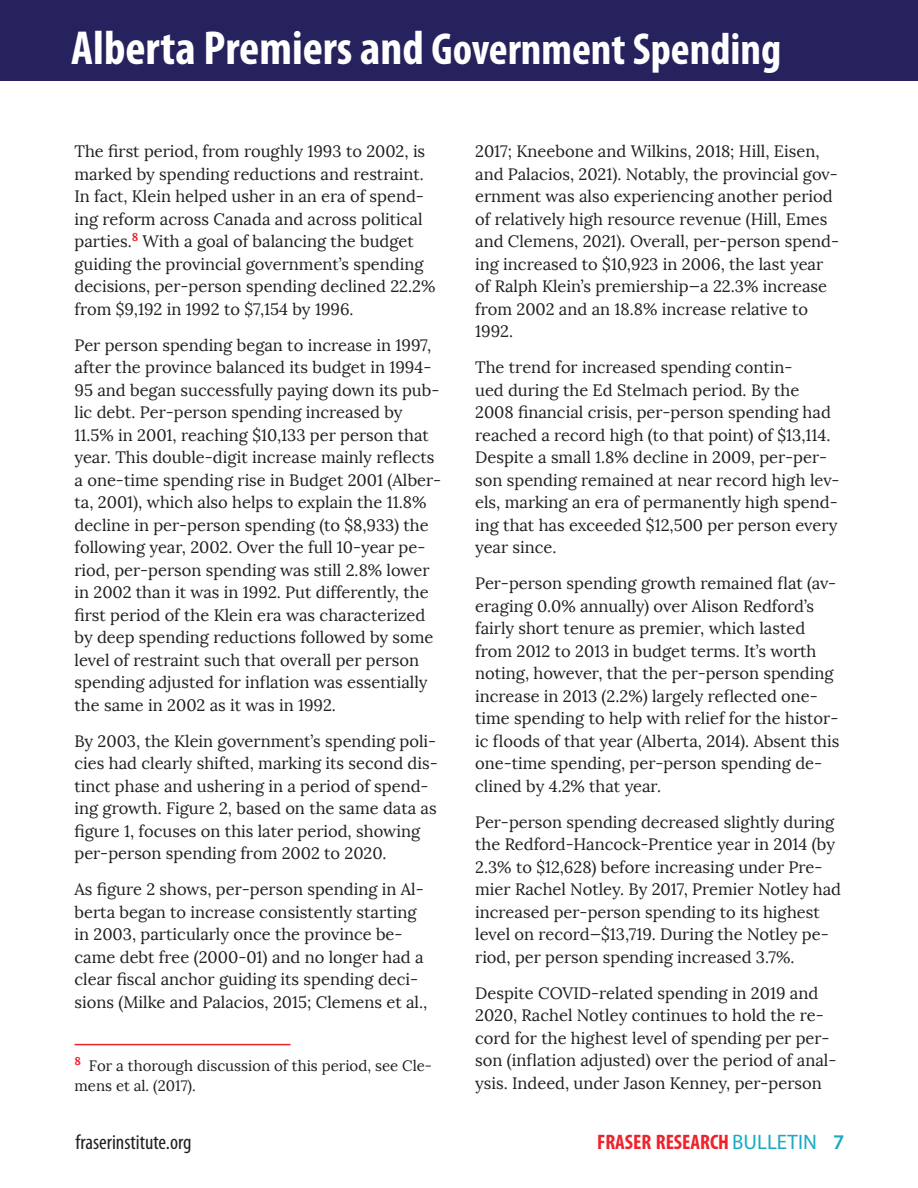
<style>
.page{position:relative;width:918px;height:1188px;background:#fff}
.page>*{position:absolute;margin:0;border:0;box-sizing:border-box;transform-origin:0 0}
.t1{font:700 condensed 48px "Myriad Pro";color:#fff}
.t2{font:700 condensed 21px "Myriad Pro";color:#ee222b}
.t3{font:condensed 21px "Myriad Pro";color:#231f20}
.t4{font:16.5px/22.5px "Lora";color:#231f20}
.Footnote{font:15px/19.5px "Lora";color:#231f20}
.s1{font-size:45px}
.s2{font-weight:400;font-stretch:normal;color:#1aaac4}
.s3{font-weight:600;font-stretch:normal;color:#1aaac4}
</style>
<div class="page">
<div style="left:0;top:0;width:918px;height:81px;background:#26225e"></div>
<hr style="left:75px;top:1044px;width:216px;height:1px;background:#ee222b">
<h1 class="t1" style="left:71px;top:18px;width:712px">Alberta Premiers and <span class="s1">Government Spending</span></h1>
<p class="t4" style="left:75px;top:141px;width:362px">The first period, from roughly 1993 to 2002, is marked by spending reductions and restraint.<br>In fact, Klein helped usher in an era of spend&shy;ing reform across Canada and across political parties.<sup>8</sup> With a goal of balancing the budget guiding the provincial government’s spending decisions, per-person spending declined 22.2% from $9,192 in 1992 to $7,154 by 1996.</p>
<p class="t4" style="left:75px;top:334px;width:368px">Per person spending began to increase in 1997, after the province balanced its budget in 1994- 95 and began successfully paying down its pub&shy;lic debt. Per-person spending increased by 11.5% in 2001, reaching $10,133 per person that year. This double-digit increase mainly reflects a one-time spending rise in Budget 2001 (Alber&shy;ta, 2001), which also helps to explain the 11.8% decline in per-person spending (to $8,933) the following year, 2002. Over the full 10-year pe&shy;riod, per-person spending was still 2.8% lower in 2002 than it was in 1992. Put differently, the first period of the Klein era was characterized by deep spending reductions followed by some level of restraint such that overall per person spending adjusted for inflation was essentially the same in 2002 as it was in 1992.</p>
<p class="t4" style="left:75px;top:730px;width:365px">By 2003, the Klein government’s spending poli&shy;cies had clearly shifted, marking its second dis&shy;tinct phase and ushering in a period of spend&shy;ing growth. Figure 2, based on the same data as figure 1, focuses on this later period, showing per-person spending from 2002 to 2020.</p>
<p class="t4" style="left:75px;top:879px;width:354px">As figure 2 shows, per-person spending in Al&shy;berta began to increase consistently starting in 2003, particularly once the province be&shy;came debt free (2000-01) and no longer had a clear fiscal anchor guiding its spending deci&shy;sions (Milke and Palacios, 2015; Clemens et al.,</p>
<p class="Footnote" style="left:75px;top:1056px;width:359px"><sup>8</sup> For a thorough discussion of this period, see Cle&shy;mens et al. (2017).</p>
<p class="t4" style="left:475px;top:141px;width:366px">2017; Kneebone and Wilkins, 2018; Hill, Eisen, and Palacios, 2021). Notably, the provincial gov&shy;ernment was also experiencing another period of relatively high resource revenue (Hill, Emes and Clemens, 2021). Overall, per-person spend&shy;ing increased to $10,923 in 2006, the last year of Ralph Klein’s premiership—a 22.3% increase from 2002 and an 18.8% increase relative to 1992.</p>
<p class="t4" style="left:475px;top:357px;width:366px">The trend for increased spending contin-<br>ued during the Ed Stelmach period. By the 2008 financial crisis, per-person spending had reached a record high (to that point) of $13,114.<br>Despite a small 1.8% decline in 2009, per-per&shy;son spending remained at near record high lev&shy;els, marking an era of permanently high spend&shy;ing that has exceeded $12,500 per person every year since.</p>
<p class="t4" style="left:475px;top:573px;width:366px">Per-person spending growth remained flat (av&shy;eraging 0.0% annually) over Alison Redford’s fairly short tenure as premier, which lasted from 2012 to 2013 in budget terms. It’s worth noting, however, that the per-person spending increase in 2013 (2.2%) largely reflected one&shy;time spending to help with relief for the histor&shy;ic floods of that year (Alberta, 2014). Absent this one-time spending, per-person spending de&shy;clined by 4.2% that year.</p>
<p class="t4" style="left:475px;top:811px;width:367px">Per-person spending decreased slightly during the Redford-Hancock-Prentice year in 2014 (by 2.3% to $12,628) before increasing under Pre&shy;mier Rachel Notley. By 2017, Premier Notley had increased per-person spending to its highest level on record—$13,719. During the Notley pe&shy;riod, per person spending increased 3.7%.</p>
<p class="t4" style="left:475px;top:982px;width:363px">Despite COVID-related spending in 2019 and 2020, Rachel Notley continues to hold the re&shy;cord for the highest level of spending per per&shy;son (inflation adjusted) over the period of anal&shy;ysis. Indeed, under Jason Kenney, per-person</p>
<p class="t3" style="left:76px;top:1129px;width:117px">fraserinstitute.org</p>
<p class="t2" style="left:597px;top:1129px;width:248px">FRASER RESEARCH <span class="s2">BULLETIN</span> <span class="s3">7</span></p>
</div>
